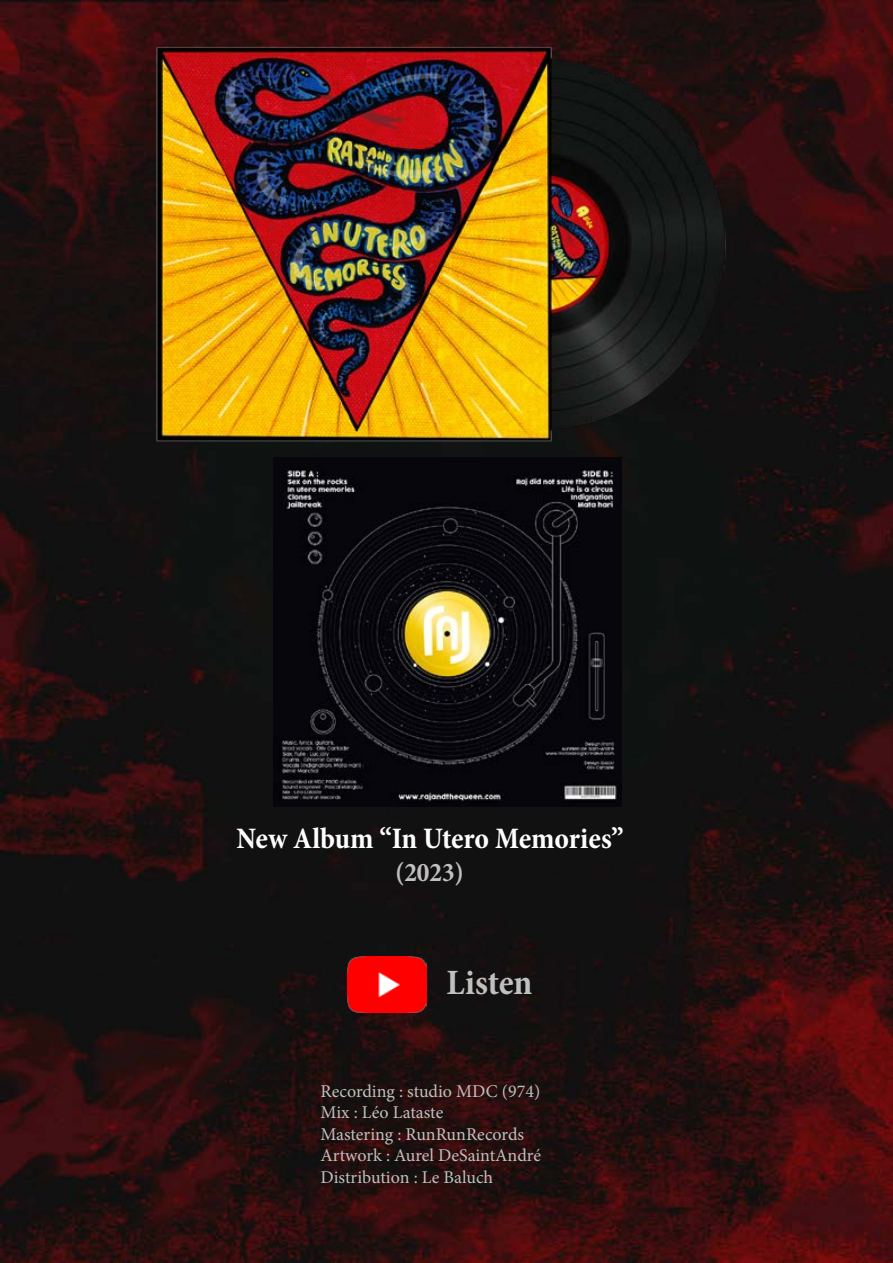
<style>
.page{position:relative;width:893px;height:1263px;background:#fff}
.page>*{position:absolute;margin:0;border:0;box-sizing:border-box;transform-origin:0 0}
.t1{font:700 condensed 36px "Minion Pro";letter-spacing:-.005em;color:#c0c0c0}
.t2{font:700 condensed 30px "Minion Pro";letter-spacing:-.005em;color:#fff}
.t3{font:700 condensed 27px "Minion Pro";color:#c0c0c0}
.t4{font:18px/21.6px "Minion Pro";color:#c0c0c0}
</style>
<div class="page">
<img style="left:0;top:0;width:893px;height:1263px">
<img style="left:347px;top:957px;width:80px;height:55px">
<img style="left:273px;top:458px;width:348px;height:348px">
<img style="left:146px;top:30px;width:585px;height:428px">
<h2 class="t2" style="left:236px;top:818px;width:389px">New Album “In Utero Memories”</h2>
<h3 class="t3" style="left:396px;top:854px;width:70px">(2023)</h3>
<h1 class="t1" style="left:446px;top:958px;width:88px">Listen</h1>
<p class="t4" style="left:320px;top:1080px;width:222px">Recording : studio MDC (974)<br>Mix : Léo Lataste<br>Mastering : RunRunRecords<br>Artwork : Aurel DeSaintAndré<br>Distribution : Le Baluch</p>
</div>
